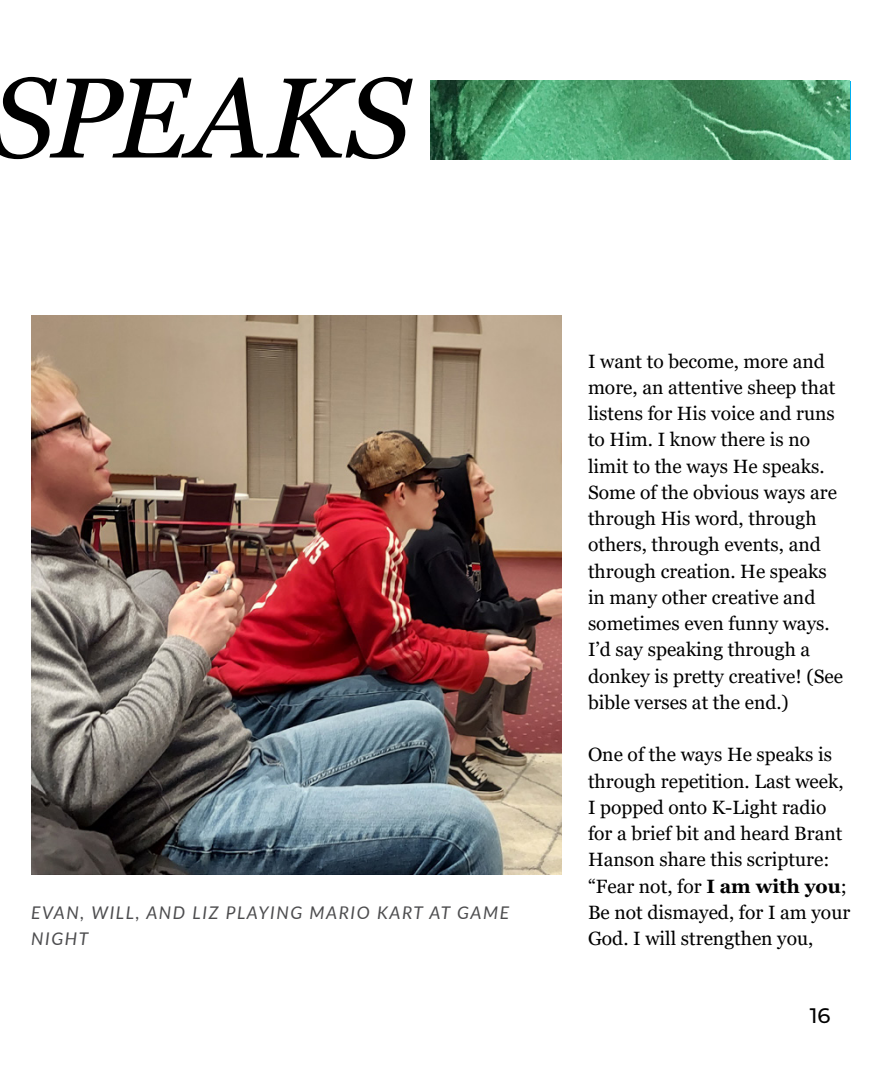
<style>
.page{position:relative;width:882px;height:1071px;background:#fff}
.page>*{position:absolute;margin:0;border:0;box-sizing:border-box;transform-origin:0 0}
.t1{font:italic 113.75px "Georgia";color:#000}
.t2{font:500 21px "Montserrat";color:#000}
.t3{font:19.25px/26.2px "Georgia";color:#000}
.t4{font:italic 17.5px/26.2px "Lato";letter-spacing:.09em;color:#4d4d4f}
.s1{font-weight:700}
</style>
<div class="page">
<img style="left:32px;top:315px;width:530px;height:559px">
<img style="left:431px;top:81px;width:418px;height:79px">
<h1 class="t1" style="left:-10px;top:46px;width:421px">SPEAKS</h1>
<p class="t4" style="left:31px;top:899px;width:480px">EVAN, WILL, AND LIZ PLAYING MARIO KART AT GAME<br>NIGHT</p>
<p class="t3" style="left:588px;top:348px;width:257px">I want to become, more and more, an attentive sheep that listens for His voice and runs to Him. I know there is no limit to the ways He speaks.<br>Some of the obvious ways are through His word, through others, through events, and through creation. He speaks in many other creative and sometimes even funny ways.<br>I’d say speaking through a donkey is pretty creative! (See bible verses at the end.)</p>
<p class="t3" style="left:588px;top:742px;width:264px">One of the ways He speaks is through repetition. Last week,<br>I popped onto K-Light radio for a brief bit and heard Brant<br>Hanson share this scripture: “Fear not, for <span class="s1">I am with you</span>;<br>Be not dismayed, for I am your<br>God. I will strengthen you,</p>
<p class="t2" style="left:810px;top:1001px;width:22px">16</p>
</div>
